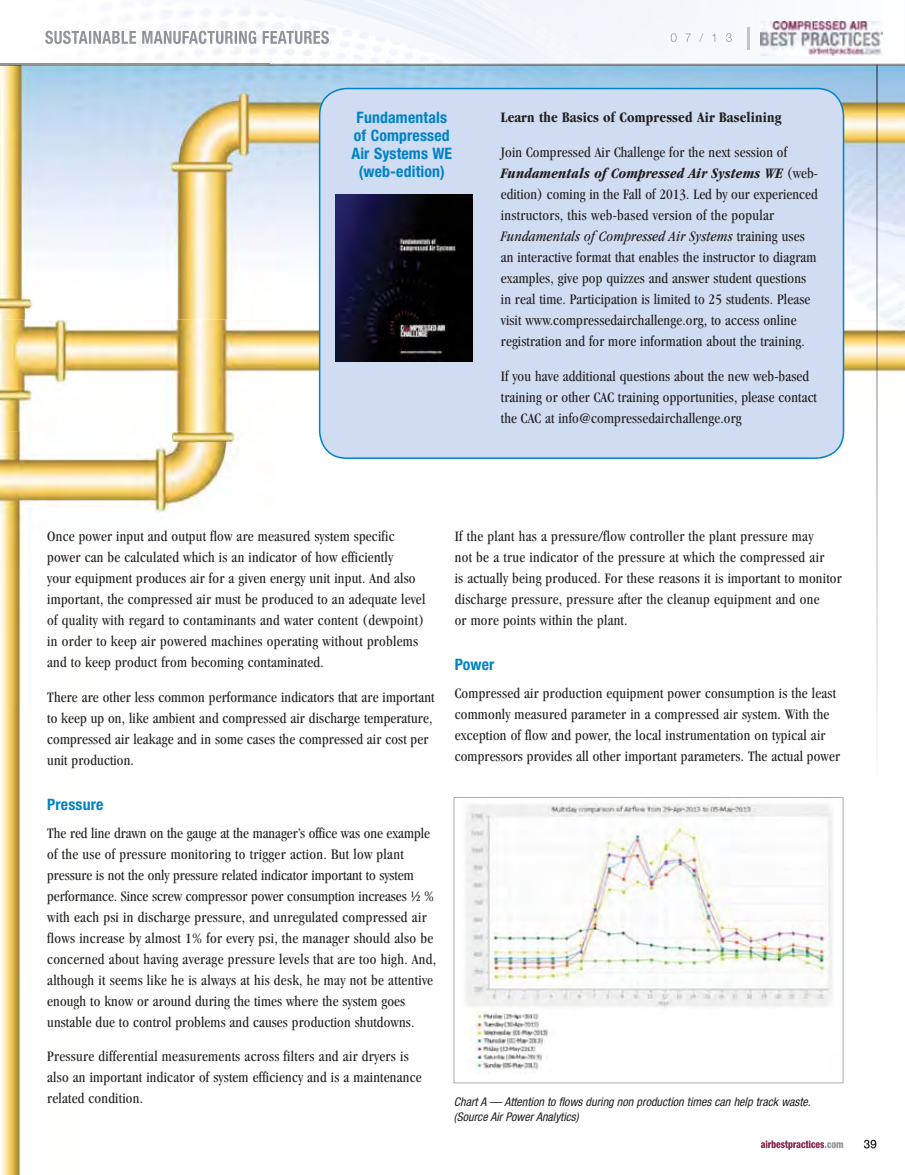
<style>
.page{position:relative;width:905px;height:1175px;background:#fff}
.page>*{position:absolute;margin:0;border:0;box-sizing:border-box;transform-origin:0 0}
.t1{font:700 condensed 15.75px/18px "Helvetica Neue";letter-spacing:.01em;color:#0082c6;text-align:center}
.t2{font:condensed 15px/21px "Garamond";letter-spacing:.015em;color:#231f20}
.t3{font:700 condensed 15px "Garamond";letter-spacing:.01em;color:#231f20}
.t4{font:italic condensed 12px/15px "Helvetica Neue";color:#231f20}
.s1{font-weight:700;font-style:italic}
.s2{font-style:italic}
</style>
<div class="page">
<img style="left:0;top:0;width:904px;height:1174px">
<div style="left:319px;top:88px;width:525px;height:371px;background:#cfdcf1"></div>
<img style="left:335px;top:194px;width:137px;height:167px">
<svg style="left:453px;top:797px;width:390px;height:286px"></svg>
<img style="left:876px;top:66px;width:1px;height:717px">
<img style="left:0;top:65px;width:269px;height:1px">
<img style="left:269px;top:65px;width:607px;height:1px">
<svg style="left:876px;top:65px;width:29px;height:1px"></svg>
<img style="left:760px;top:21px;width:122px;height:35px">
<img style="left:670px;top:33px;width:61px;height:9px">
<img style="left:747px;top:28px;width:2px;height:22px">
<svg style="left:863px;top:1139px;width:13px;height:9px"></svg>
<img style="left:760px;top:1140px;width:64px;height:9px">
<img style="left:824px;top:1142px;width:19px;height:6px">
<img style="left:45px;top:31px;width:224px;height:13px">
<img style="left:269px;top:31px;width:60px;height:13px">
<p class="t1" style="left:351px;top:108px;width:102px">Fundamentals of Compressed<br>Air Systems wE (web-edition)</p>
<p class="t3" style="left:501px;top:109px;width:282px">Learn the Basics of Compressed Air Baselining</p>
<p class="t2" style="left:501px;top:142px;width:318px">Join Compressed Air Challenge for the next session of <span class="s1">Fundamentals of Compressed Air Systems WE</span> (web&shy;edition) coming in the Fall of 2013. Led by our experienced instructors, this web-based version of the popular <span class="s2">Fundamentals of Compressed Air Systems</span> training uses an interactive format that enables the instructor to diagram examples, give pop quizzes and answer student questions in real time. Participation is limited to 25 students. Please visit www.compressedairchallenge.org, to access online registration and for more information about the training.</p>
<p class="t2" style="left:501px;top:365px;width:317px">If you have additional questions about the new web-based training or other CAC training opportunities, please contact the CAC at info@compressedairchallenge.org</p>
<p class="t2" style="left:47px;top:526px;width:379px">Once power input and output flow are measured system specific power can be calculated which is an indicator of how efficiently<br>your equipment produces air for a given energy unit input. And also important, the compressed air must be produced to an adequate level of quality with regard to contaminants and water content (dewpoint) in order to keep air powered machines operating without problems and to keep product from becoming contaminated.</p>
<p class="t2" style="left:47px;top:686px;width:389px">There are other less common performance indicators that are important to keep up on, like ambient and compressed air discharge temperature, compressed air leakage and in some cases the compressed air cost per unit production.</p>
<p class="t1" style="left:47px;top:795px;width:58px">Pressure</p>
<p class="t2" style="left:47px;top:822px;width:390px">The red line drawn on the gauge at the manager’s office was one example of the use of pressure monitoring to trigger action. But low plant pressure is not the only pressure related indicator important to system performance. Since screw compressor power consumption increases ½ % with each psi in discharge pressure, and unregulated compressed air flows increase by almost 1% for every psi, the manager should also be concerned about having average pressure levels that are too high. And, although it seems like he is always at his desk, he may not be attentive enough to know or around during the times where the system goes unstable due to control problems and causes production shutdowns.</p>
<p class="t2" style="left:47px;top:1046px;width:376px">Pressure differential measurements across filters and air dryers is also an important indicator of system efficiency and is a maintenance related condition.</p>
<p class="t2" style="left:455px;top:526px;width:388px">If the plant has a pressure/flow controller the plant pressure may<br>not be a true indicator of the pressure at which the compressed air<br>is actually being produced. For these reasons it is important to monitor discharge pressure, pressure after the cleanup equipment and one<br>or more points within the plant.</p>
<p class="t1" style="left:454px;top:655px;width:41px">Power</p>
<p class="t2" style="left:454px;top:683px;width:387px">Compressed air production equipment power consumption is the least commonly measured parameter in a compressed air system. With the exception of flow and power, the local instrumentation on typical air compressors provides all other important parameters. The actual power</p>
<p class="t4" style="left:454px;top:1094px;width:358px">Chart A — Attention to flows during non production times can help track waste. (Source Air Power Analytics)</p>
</div>
